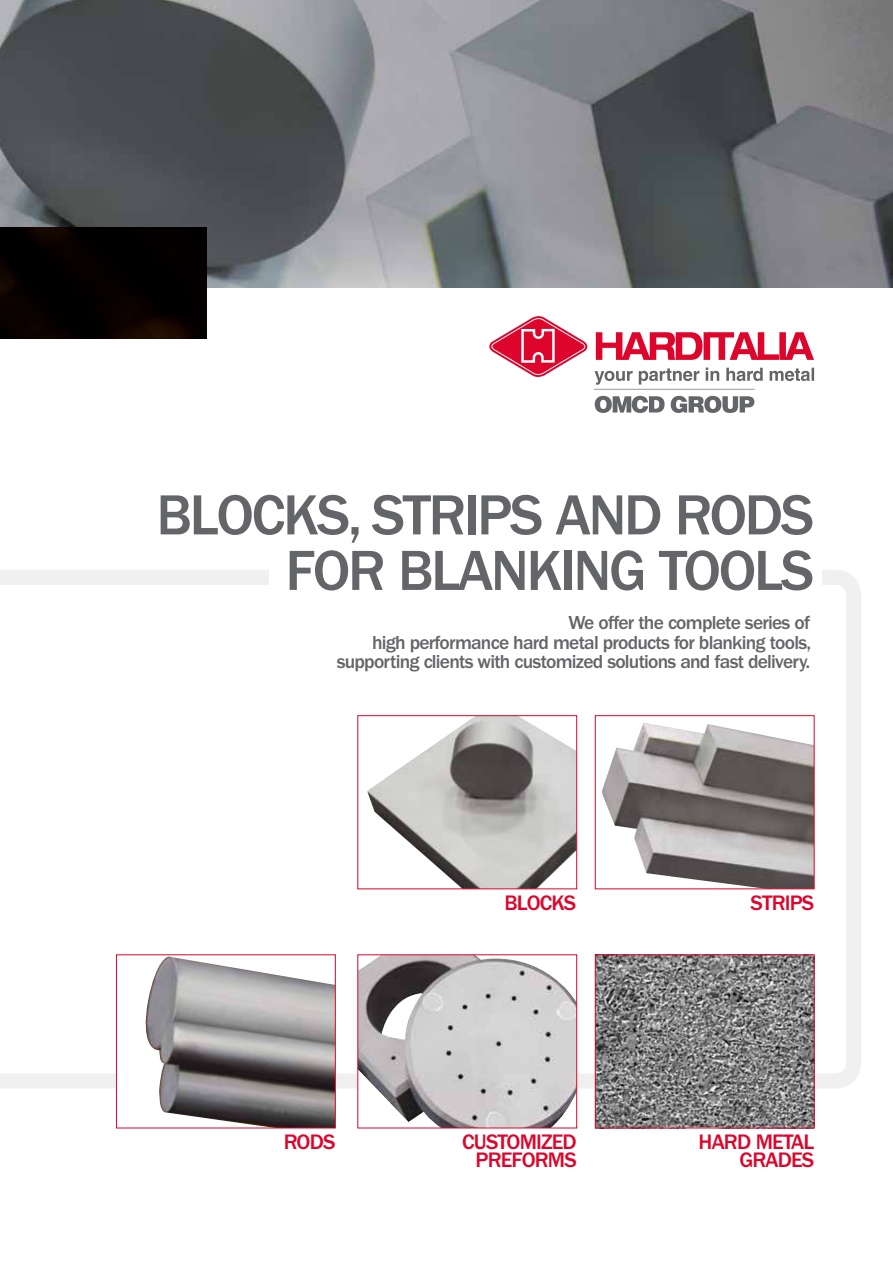
<style>
.page{position:relative;width:893px;height:1263px;background:#fff}
.page>*{position:absolute;margin:0;border:0;box-sizing:border-box;transform-origin:0 0}
.t1{font:500 58.5px/55.5px "ITC Franklin Gothic Std";letter-spacing:-.04em;color:#646569;text-align:right}
.t2{font:500 21.75px/18.1px "ITC Franklin Gothic Std";letter-spacing:-.04em;color:#dd052b;text-align:right}
.t3{font:500 19.5px/19.5px "ITC Franklin Gothic Std";letter-spacing:-.04em;color:#646569;text-align:right}
</style>
<div class="page">
<svg style="left:0;top:570px;width:861px;height:518px"></svg>
<div style="left:269px;top:546px;width:553px;height:51px;background:#fff"></div>
<img style="left:367px;top:717px;width:208px;height:170px">
<div style="left:358px;top:715px;width:219px;height:174px;border:1px solid #dd052b"></div>
<img style="left:602px;top:723px;width:210px;height:164px">
<div style="left:595px;top:715px;width:219px;height:174px;border:1px solid #dd052b"></div>
<img style="left:358px;top:953px;width:219px;height:173px">
<img style="left:597px;top:956px;width:215px;height:170px">
<div style="left:595px;top:954px;width:219px;height:174px;border:1px solid #dd052b"></div>
<div style="left:116px;top:955px;width:219px;height:173px;background:#fff"></div>
<img style="left:145px;top:956px;width:188px;height:170px">
<img style="left:0;top:0;width:893px;height:287px">
<img style="left:0;top:227px;width:207px;height:111px">
<hr style="left:594px;top:389px;width:161px;height:1px;background:#9d9d9c">
<svg style="left:595px;top:396px;width:159px;height:17px"></svg>
<svg style="left:489px;top:316px;width:99px;height:62px"></svg>
<svg style="left:596px;top:332px;width:218px;height:28px"></svg>
<svg style="left:595px;top:368px;width:219px;height:17px"></svg>
<h1 class="t1" style="left:156px;top:488px;width:659px">BLOCKS, STRIPS AND RODS<br>FOR BLANKING TOOLS</h1>
<p class="t3" style="left:337px;top:613px;width:476px">We offer the complete series of<br>high performance hard metal products for blanking tools, supporting clients with customized solutions and fast delivery.</p>
<p class="t2" style="left:284px;top:1132px;width:53px">RODS</p>
<p class="t2" style="left:504px;top:894px;width:73px">BLOCKS</p>
<p class="t2" style="left:751px;top:894px;width:65px">STRIPS</p>
<p class="t2" style="left:462px;top:1132px;width:116px">CUSTOMIZED<br>PREFORMS</p>
<p class="t2" style="left:699px;top:1132px;width:117px">HARD METAL<br>GRADES</p>
</div>
